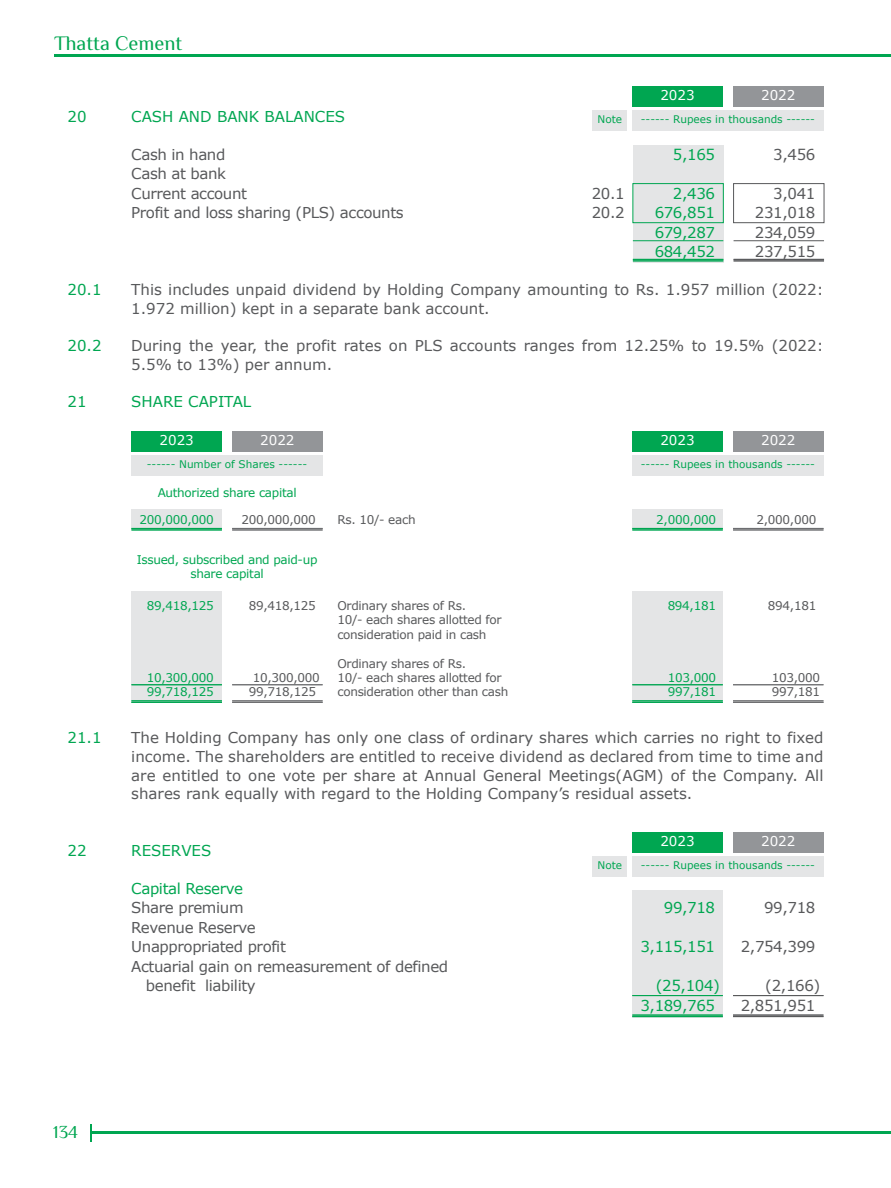
<style>
.page{position:relative;width:891px;height:1188px;background:#fff}
.page>*{position:absolute;margin:0;border:0;box-sizing:border-box;transform-origin:0 0}
.t1{font:20.4px "Philosopher";color:#00a651}
.t2{font:18px "Philosopher";color:#00a651}
.t3{font:15px/18.8px "Verdana";letter-spacing:-.01em;color:#58595b}
.t4{font:15px "Verdana";letter-spacing:-.025em;color:#00a651}
.t5{font:15px "Verdana";color:#00a651}
.t6{font:13.5px "Verdana";color:#fff}
.t7{font:12px/14.4px "Verdana";letter-spacing:-.025em;color:#58595b}
.t8{font:12px/14.4px "Verdana";letter-spacing:-.025em;color:#00a651;text-align:center}
.t9{font:10.5px "Verdana";color:#00a651}
</style>
<div class="page">
<div style="left:633px;top:145px;width:90px;height:118px;background:#e4e5e6"></div>
<hr style="left:54px;top:54px;width:837px;height:2px;background:#00a651">
<hr style="left:92px;top:1132px;width:799px;height:2px;background:#00a651">
<svg style="left:91px;top:1124px;width:1px;height:18px"></svg>
<div style="left:632px;top:86px;width:91px;height:21px;background:#00a651"></div>
<div style="left:733px;top:86px;width:91px;height:21px;background:#939598"></div>
<div style="left:632px;top:110px;width:192px;height:21px;background:#e4e5e6"></div>
<div style="left:593px;top:110px;width:34px;height:21px;background:#e4e5e6"></div>
<hr style="left:633px;top:259px;width:90px;height:1px;background:#00a651">
<hr style="left:633px;top:261px;width:90px;height:1px;background:#00a651">
<hr style="left:734px;top:259px;width:90px;height:1px;background:#58595b">
<hr style="left:633px;top:240px;width:90px;height:1px;background:#00a651">
<hr style="left:734px;top:240px;width:90px;height:1px;background:#58595b">
<hr style="left:734px;top:261px;width:90px;height:1px;background:#58595b">
<div style="left:131px;top:509px;width:91px;height:21px;background:#e4e5e6"></div>
<hr style="left:131px;top:528px;width:91px;height:1px;background:#00a651">
<hr style="left:131px;top:530px;width:91px;height:1px;background:#00a651">
<hr style="left:232px;top:528px;width:91px;height:1px;background:#6d6e71">
<hr style="left:232px;top:530px;width:91px;height:1px;background:#6d6e71">
<div style="left:131px;top:591px;width:91px;height:112px;background:#e4e5e6"></div>
<hr style="left:131px;top:684px;width:91px;height:1px;background:#00a651">
<hr style="left:131px;top:701px;width:91px;height:1px;background:#00a651">
<hr style="left:131px;top:702px;width:91px;height:1px;background:#00a651">
<hr style="left:232px;top:684px;width:91px;height:1px;background:#6d6e71">
<hr style="left:232px;top:701px;width:91px;height:1px;background:#6d6e71">
<hr style="left:232px;top:702px;width:91px;height:1px;background:#6d6e71">
<div style="left:632px;top:509px;width:91px;height:21px;background:#e4e5e6"></div>
<div style="left:632px;top:591px;width:91px;height:112px;background:#e4e5e6"></div>
<div style="left:131px;top:431px;width:91px;height:21px;background:#00a651"></div>
<div style="left:232px;top:431px;width:91px;height:21px;background:#939598"></div>
<div style="left:131px;top:455px;width:192px;height:21px;background:#e4e5e6"></div>
<hr style="left:632px;top:528px;width:91px;height:1px;background:#00a651">
<hr style="left:632px;top:530px;width:91px;height:1px;background:#00a651">
<hr style="left:733px;top:528px;width:91px;height:1px;background:#6d6e71">
<hr style="left:733px;top:530px;width:91px;height:1px;background:#6d6e71">
<hr style="left:632px;top:684px;width:91px;height:1px;background:#00a651">
<hr style="left:632px;top:701px;width:91px;height:1px;background:#00a651">
<hr style="left:632px;top:702px;width:91px;height:1px;background:#00a651">
<hr style="left:733px;top:684px;width:91px;height:1px;background:#6d6e71">
<hr style="left:733px;top:701px;width:91px;height:1px;background:#6d6e71">
<hr style="left:733px;top:702px;width:91px;height:1px;background:#6d6e71">
<div style="left:632px;top:431px;width:91px;height:21px;background:#00a651"></div>
<div style="left:733px;top:431px;width:91px;height:21px;background:#939598"></div>
<div style="left:632px;top:455px;width:192px;height:21px;background:#e4e5e6"></div>
<div style="left:633px;top:183px;width:91px;height:40px;border:1px solid #00a651"></div>
<div style="left:733px;top:183px;width:91px;height:40px;border:1px solid #58595b"></div>
<div style="left:632px;top:890px;width:91px;height:128px;background:#e4e5e6"></div>
<hr style="left:632px;top:995px;width:91px;height:1px;background:#00a651">
<hr style="left:632px;top:1015px;width:91px;height:1px;background:#00a651">
<hr style="left:632px;top:1016px;width:91px;height:1px;background:#00a651">
<hr style="left:733px;top:995px;width:90px;height:1px;background:#58595b">
<hr style="left:733px;top:1015px;width:90px;height:1px;background:#58595b">
<hr style="left:733px;top:1016px;width:90px;height:1px;background:#58595b">
<div style="left:632px;top:832px;width:91px;height:21px;background:#00a651"></div>
<div style="left:733px;top:832px;width:91px;height:21px;background:#939598"></div>
<div style="left:632px;top:856px;width:192px;height:21px;background:#e4e5e6"></div>
<div style="left:593px;top:856px;width:34px;height:21px;background:#e4e5e6"></div>
<h1 class="t1" style="left:54px;top:30px;width:130px">Thatta Cement</h1>
<p class="t6" style="left:660px;top:86px;width:36px">2023</p>
<p class="t6" style="left:761px;top:86px;width:36px">2022</p>
<p class="t4" style="left:68px;top:106px;width:21px">20</p>
<p class="t5" style="left:131px;top:106px;width:215px">CASH AND BANK BALANCES</p>
<p class="t3" style="left:131px;top:145px;width:96px">Cash in hand</p>
<p class="t4" style="left:673px;top:144px;width:44px">5,165</p>
<p class="t3" style="left:773px;top:145px;width:44px">3,456</p>
<p class="t3" style="left:131px;top:164px;width:117px;line-height:19.5px">Cash at bank<br>Current account</p>
<p class="t9" style="left:598px;top:112px;width:26px">Note</p>
<p class="t9" style="left:641px;top:112px;width:176px">------ Rupees in thousands ------</p>
<p class="t3" style="left:592px;top:184px;width:34px">20.1</p>
<p class="t4" style="left:673px;top:183px;width:44px">2,436</p>
<p class="t3" style="left:773px;top:184px;width:44px">3,041</p>
<p class="t3" style="left:131px;top:203px;width:274px">Profit and loss sharing (PLS) accounts</p>
<p class="t3" style="left:592px;top:203px;width:34px">20.2</p>
<p class="t4" style="left:655px;top:203px;width:62px">676,851</p>
<p class="t3" style="left:755px;top:203px;width:62px">231,018</p>
<p class="t4" style="left:655px;top:222px;width:62px">679,287</p>
<p class="t3" style="left:755px;top:223px;width:62px">234,059</p>
<p class="t4" style="left:655px;top:242px;width:62px">684,452</p>
<p class="t3" style="left:755px;top:242px;width:62px">237,515</p>
<p class="t4" style="left:67px;top:279px;width:36px">20.1</p>
<p class="t3" style="left:131px;top:280px;width:694px">This includes unpaid dividend by Holding Company amounting to Rs. 1.957 million (2022:<br>1.972 million) kept in a separate bank account.</p>
<p class="t4" style="left:67px;top:335px;width:36px">20.2</p>
<p class="t3" style="left:131px;top:336px;width:694px">During the year, the profit rates on PLS accounts ranges from 12.25% to 19.5% (2022:<br>5.5% to 13%) per annum.</p>
<p class="t4" style="left:67px;top:392px;width:21px">21</p>
<p class="t5" style="left:131px;top:392px;width:122px">SHARE CAPITAL</p>
<p class="t6" style="left:160px;top:431px;width:36px">2023</p>
<p class="t6" style="left:260px;top:431px;width:36px">2022</p>
<p class="t9" style="left:147px;top:457px;width:162px">------ Number of Shares ------</p>
<p class="t8" style="left:158px;top:486px;width:140px">Authorized share capital</p>
<p class="t6" style="left:660px;top:431px;width:36px">2023</p>
<p class="t6" style="left:761px;top:431px;width:36px">2022</p>
<p class="t9" style="left:641px;top:457px;width:176px">------ Rupees in thousands ------</p>
<p class="t8" style="left:139px;top:512px;width:76px">200,000,000</p>
<p class="t7" style="left:242px;top:512px;width:76px">200,000,000</p>
<p class="t7" style="left:337px;top:512px;width:80px">Rs. 10/- each</p>
<p class="t8" style="left:656px;top:512px;width:61px">2,000,000</p>
<p class="t7" style="left:757px;top:512px;width:61px">2,000,000</p>
<p class="t8" style="left:137px;top:552px;width:182px">Issued, subscribed and paid-up share capital</p>
<p class="t8" style="left:147px;top:598px;width:69px">89,418,125</p>
<p class="t7" style="left:249px;top:598px;width:69px">89,418,125</p>
<p class="t7" style="left:337px;top:598px;width:130px">Ordinary shares of Rs.</p>
<p class="t8" style="left:668px;top:598px;width:50px">894,181</p>
<p class="t7" style="left:768px;top:598px;width:50px">894,181</p>
<p class="t7" style="left:337px;top:613px;width:166px">10/- each shares allotted for consideration paid in cash</p>
<p class="t7" style="left:337px;top:656px;width:130px">Ordinary shares of Rs.</p>
<p class="t8" style="left:147px;top:670px;width:69px">10,300,000</p>
<p class="t7" style="left:253px;top:670px;width:69px">10,300,000</p>
<p class="t7" style="left:337px;top:670px;width:166px">10/- each shares allotted for</p>
<p class="t8" style="left:668px;top:670px;width:50px">103,000</p>
<p class="t7" style="left:772px;top:670px;width:50px">103,000</p>
<p class="t8" style="left:147px;top:685px;width:69px">99,718,125</p>
<p class="t7" style="left:249px;top:685px;width:69px">99,718,125</p>
<p class="t7" style="left:337px;top:685px;width:172px">consideration other than cash</p>
<p class="t8" style="left:668px;top:685px;width:50px">997,181</p>
<p class="t7" style="left:772px;top:685px;width:50px">997,181</p>
<p class="t4" style="left:68px;top:727px;width:36px">21.1</p>
<p class="t3" style="left:131px;top:728px;width:694px;text-align:justify">The Holding Company has only one class of ordinary shares which carries no right to fixed income. The shareholders are entitled to receive dividend as declared from time to time and are entitled to one vote per share at Annual General Meetings(AGM) of the Company. All shares rank equally with regard to the Holding Company’s residual assets.</p>
<p class="t6" style="left:660px;top:832px;width:36px">2023</p>
<p class="t6" style="left:761px;top:832px;width:36px">2022</p>
<p class="t4" style="left:68px;top:840px;width:21px">22</p>
<p class="t5" style="left:131px;top:840px;width:82px">RESERVES</p>
<p class="t4" style="left:131px;top:878px;width:113px">Capital Reserve</p>
<p class="t3" style="left:131px;top:898px;width:114px">Share premium</p>
<p class="t4" style="left:664px;top:898px;width:53px">99,718</p>
<p class="t3" style="left:764px;top:898px;width:53px">99,718</p>
<p class="t3" style="left:131px;top:918px;width:156px;line-height:19.5px">Revenue Reserve<br>Unappropriated profit</p>
<p class="t9" style="left:598px;top:858px;width:26px">Note</p>
<p class="t9" style="left:641px;top:858px;width:176px">------ Rupees in thousands ------</p>
<p class="t4" style="left:640px;top:937px;width:76px">3,115,151</p>
<p class="t3" style="left:741px;top:937px;width:76px">2,754,399</p>
<p class="t2" style="left:53px;top:1121px;width:26px">134</p>
<p class="t3" style="left:146px;top:957px;width:304px;line-height:19.5px;text-indent:-15px">Actuarial gain on remeasurement of defined benefit liability</p>
<p class="t4" style="left:656px;top:976px;width:66px">(25,104)</p>
<p class="t3" style="left:765px;top:976px;width:56px">(2,166)</p>
<p class="t4" style="left:640px;top:995px;width:76px">3,189,765</p>
<p class="t3" style="left:741px;top:996px;width:76px">2,851,951</p>
</div>
